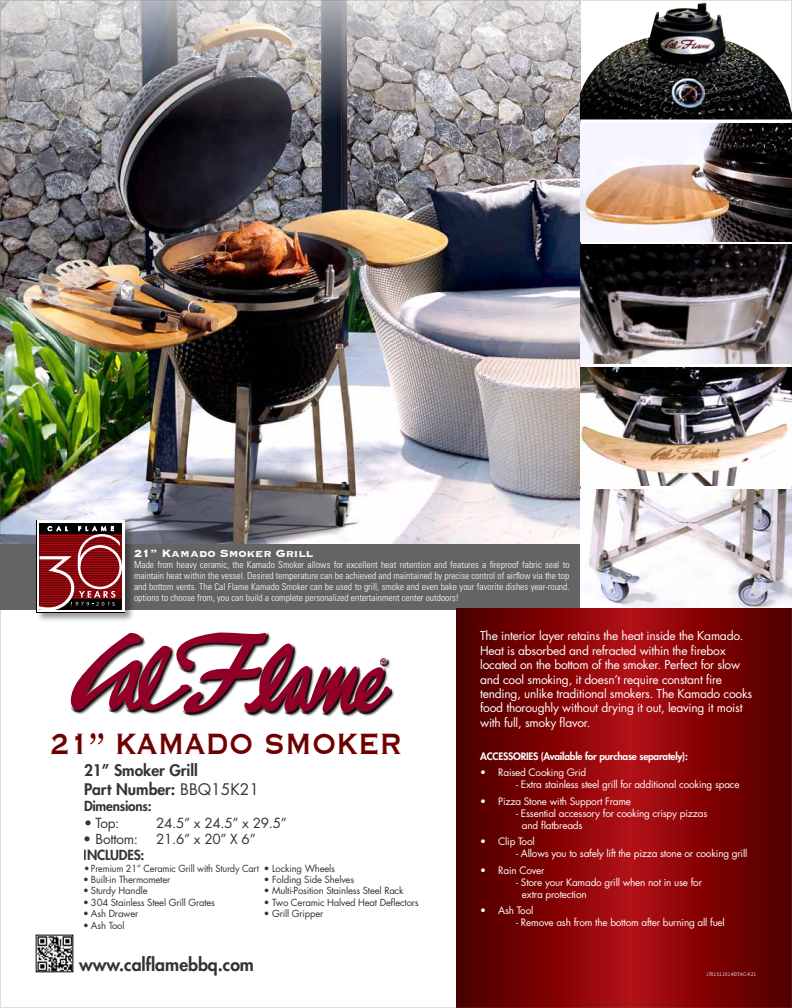
<style>
.page{position:relative;width:792px;height:1008px;background:#fff}
.page>*{position:absolute;margin:0;border:0;box-sizing:border-box;transform-origin:0 0}
.t1{font:38.1px "Copperplate";color:#700000;scale:.84 1}
.t2{font:800 17.6px "Futura";color:#000}
.t3{font:800 15.6px/18.7px "Futura";color:#000}
.t4{font:13.6px "Futura";letter-spacing:-.02em;color:#000}
.t5{font:700 13.6px "Copperplate";color:#fff}
.t6{font:800 13.6px "Futura";letter-spacing:-.02em;color:#000}
.t7{font:12px/14.4px "Futura";letter-spacing:-.02em;color:#fff}
.t8{font:10px/12px "Futura";letter-spacing:-.02em;color:#fff}
.t9{font:800 10px "Futura";letter-spacing:-.02em;color:#fff}
.t10{font:300 condensed 9.6px/11px "Univers";color:#fff;text-align:justify}
.t11{font:9.6px "Futura";letter-spacing:-.02em;color:#000}
.t12{font:9.6px "Futura";letter-spacing:-.02em;color:#000;scale:.96 1}
.t13{font:5.8px "Myriad";color:#fff}
.t14{font:700 5.4px "Champagne&Limousines";color:#fff}
.s1{font-weight:400}
</style>
<div class="page">
<img style="left:207px;top:2px;width:121px;height:542px">
<img style="left:2px;top:2px;width:205px;height:608px">
<img style="left:2px;top:2px;width:164px;height:542px">
<svg style="left:328px;top:2px;width:15px;height:608px"></svg>
<img style="left:343px;top:2px;width:447px;height:608px">
<div style="left:0;top:544px;width:582px;height:65px;background:#636466"></div>
<div style="left:36px;top:520px;width:99px;height:103px;background:#000;opacity:.4"></div>
<div style="left:36px;top:520px;width:89px;height:92px;background:#fff"></div>
<div style="left:40px;top:523px;width:82px;height:11px;background:#000"></div>
<svg style="left:36px;top:526px;width:86px;height:91px"></svg>
<svg style="left:456px;top:608px;width:334px;height:398px;background:#7e0405"></svg>
<div style="left:71px;top:633px;width:324px;height:84px;background:#000;opacity:.75"></div>
<div style="left:70px;top:633px;width:322px;height:81px;background:#000;opacity:.75"></div>
<svg style="left:71px;top:633px;width:319px;height:80px"></svg>
<img style="left:38px;top:937px;width:33px;height:33px">
<img style="left:580px;top:3px;width:212px;height:116px">
<img style="left:580px;top:367px;width:212px;height:119px">
<img style="left:580px;top:123px;width:212px;height:119px">
<img style="left:580px;top:244px;width:212px;height:119px">
<img style="left:580px;top:489px;width:212px;height:119px">
<p class="t13" style="left:112px;top:601px;width:4px">5</p>
<h3 class="t5" style="left:134px;top:545px;width:181px">21” Kamado Smoker Grill</h3>
<p class="t10" style="left:134px;top:559px;width:437px">Made from heavy ceramic, the Kamado Smoker allows for excellent heat retention and features a fireproof fabric seal to maintain heat within the vessel. Desired temperature can be achieved and maintained by precise control of airflow via the top and bottom vents. The Cal Flame Kamado Smoker can be used to grill, smoke and even bake your favorite dishes year-round. options to choose from, you can build a complete personalized entertainment center outdoors!</p>
<h1 class="t1" style="left:50px;top:719px;width:421px">21” Kamado Smoker</h1>
<h3 class="t3" style="left:84px;top:761px;width:177px">21” Smoker Grill<br>Part Number: <span class="s1">BBQ15K21</span></h3>
<h3 class="t6" style="left:84px;top:797px;width:69px">Dimensions:</h3>
<h3 class="t4" style="left:84px;top:813px;width:37px">• Top:</h3>
<h3 class="t4" style="left:156px;top:813px;width:133px">24.5” x 24.5” x 29.5”</h3>
<h3 class="t4" style="left:84px;top:829px;width:56px">• Bottom:</h3>
<h3 class="t4" style="left:156px;top:829px;width:101px">21.6” x 20” X 6”</h3>
<h3 class="t6" style="left:84px;top:846px;width:62px">INCLUDES:</h3>
<p class="t12" style="left:84px;top:861px;width:263px">• Premium 21” Ceramic Grill with Sturdy Cart • Locking Wheels</p>
<p class="t11" style="left:84px;top:873px;width:88px">• Built-in Thermometer</p>
<p class="t11" style="left:264px;top:873px;width:92px">• Folding Side Shelves</p>
<p class="t11" style="left:84px;top:884px;width:65px">• Sturdy Handle</p>
<p class="t11" style="left:264px;top:884px;width:141px">• Multi-Position Stainless Steel Rack</p>
<p class="t11" style="left:84px;top:896px;width:133px">• 304 Stainless Steel Grill Grates</p>
<p class="t11" style="left:264px;top:896px;width:156px">• Two Ceramic Halved Heat Deflectors</p>
<p class="t11" style="left:84px;top:907px;width:56px">• Ash Drawer</p>
<p class="t11" style="left:264px;top:907px;width:61px">• Grill Gripper</p>
<p class="t11" style="left:84px;top:919px;width:42px">• Ash Tool</p>
<h2 class="t2" style="left:79px;top:953px;width:177px">www.calflamebbq.com</h2>
<p class="t7" style="left:480px;top:629px;width:274px">The interior layer retains the heat inside the Kamado.<br>Heat is absorbed and refracted within the firebox located on the bottom of the smoker. Perfect for slow and cool smoking, it doesn’t require constant fire tending, unlike traditional smokers. The Kamado cooks food thoroughly without drying it out, leaving it moist with full, smoky flavor.</p>
<p class="t9" style="left:480px;top:749px;width:209px">Accessories (Available for purchase separately):</p>
<p class="t8" style="left:480px;top:766px;width:108px">• Raised Cooking Grid</p>
<p class="t8" style="left:516px;top:778px;width:225px">- Extra stainless steel grill for additional cooking space</p>
<p class="t8" style="left:480px;top:795px;width:152px">• Pizza Stone with Support Frame</p>
<p class="t8" style="left:522px;top:807px;width:187px;text-indent:-6px">- Essential accessory for cooking crispy pizzas and flatbreads</p>
<p class="t8" style="left:480px;top:835px;width:56px">• Clip Tool</p>
<p class="t8" style="left:516px;top:847px;width:233px">- Allows you to safely lift the pizza stone or cooking grill</p>
<p class="t8" style="left:480px;top:864px;width:66px">• Rain Cover</p>
<p class="t8" style="left:522px;top:876px;width:182px;text-indent:-6px">- Store your Kamado grill when not in use for extra protection</p>
<p class="t8" style="left:480px;top:904px;width:55px">• Ash Tool</p>
<p class="t8" style="left:516px;top:916px;width:210px">- Remove ash from the bottom after burning all fuel</p>
<p class="t14" style="left:707px;top:971px;width:51px">LTR1511X14IDTAG-K21</p>
</div>
